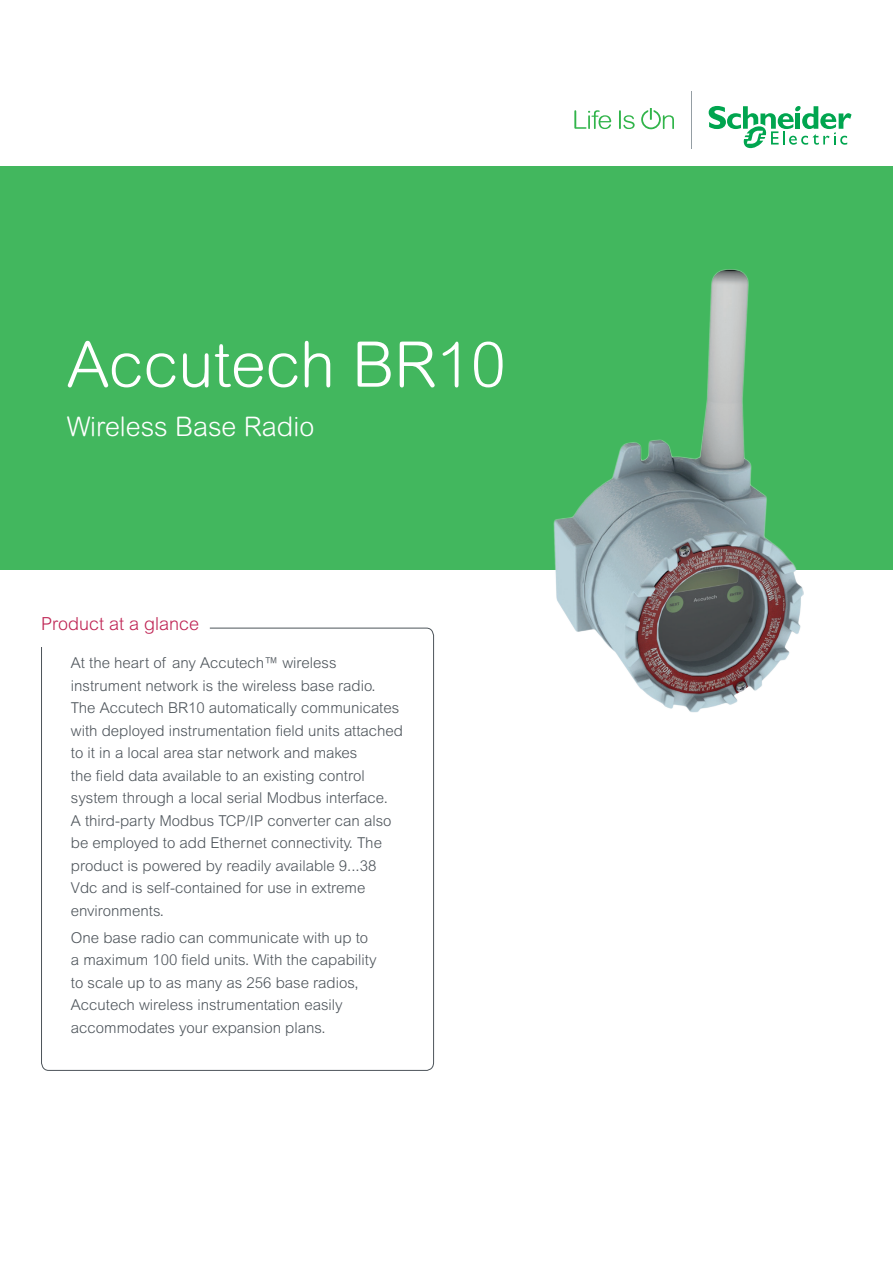
<style>
.page{position:relative;width:893px;height:1263px;background:#fff}
.page>*{position:absolute;margin:0;border:0;box-sizing:border-box;transform-origin:0 0}
.t1{font:300 63px "Arial Rounded MT Std";color:#fff}
.t2{font:300 27px "Arial Rounded MT Std";color:#fff}
.t3{font:300 18px "Arial MT Std";color:#bf2454}
.t4{font:300 15px/22.5px "Arial MT Std";color:#4d545a}
</style>
<div class="page">
<div style="left:0;top:166px;width:893px;height:404px;background:#42b75e"></div>
<svg style="left:574px;top:110px;width:37px;height:19px"></svg>
<svg style="left:619px;top:110px;width:16px;height:19px"></svg>
<svg style="left:641px;top:108px;width:33px;height:21px"></svg>
<svg style="left:709px;top:106px;width:142px;height:43px"></svg>
<hr style="left:691px;top:91px;width:1px;height:58px;background:#959ea4">
<svg style="left:41px;top:627px;width:393px;height:444px"></svg>
<img style="left:553px;top:269px;width:251px;height:444px">
<h1 class="t1" style="left:67px;top:328px;width:440px">Accutech BR10</h1>
<h2 class="t2" style="left:67px;top:411px;width:249px">Wireless Base Radio</h2>
<p class="t3" style="left:41px;top:613px;width:159px">Product at a glance</p>
<p class="t4" style="left:71px;top:652px;width:334px">At the heart of any Accutech™ wireless instrument network is the wireless base radio.<br>The Accutech BR10 automatically communicates with deployed instrumentation field units attached to it in a local area star network and makes<br>the field data available to an existing control system through a local serial Modbus interface.<br>A third-party Modbus TCP/IP converter can also be employed to add Ethernet connectivity. The product is powered by readily available 9...38<br>Vdc and is self-contained for use in extreme environments.</p>
<p class="t4" style="left:71px;top:926px;width:307px">One base radio can communicate with up to a maximum 100 field units. With the capability to scale up to as many as 256 base radios, Accutech wireless instrumentation easily accommodates your expansion plans.</p>
</div>
